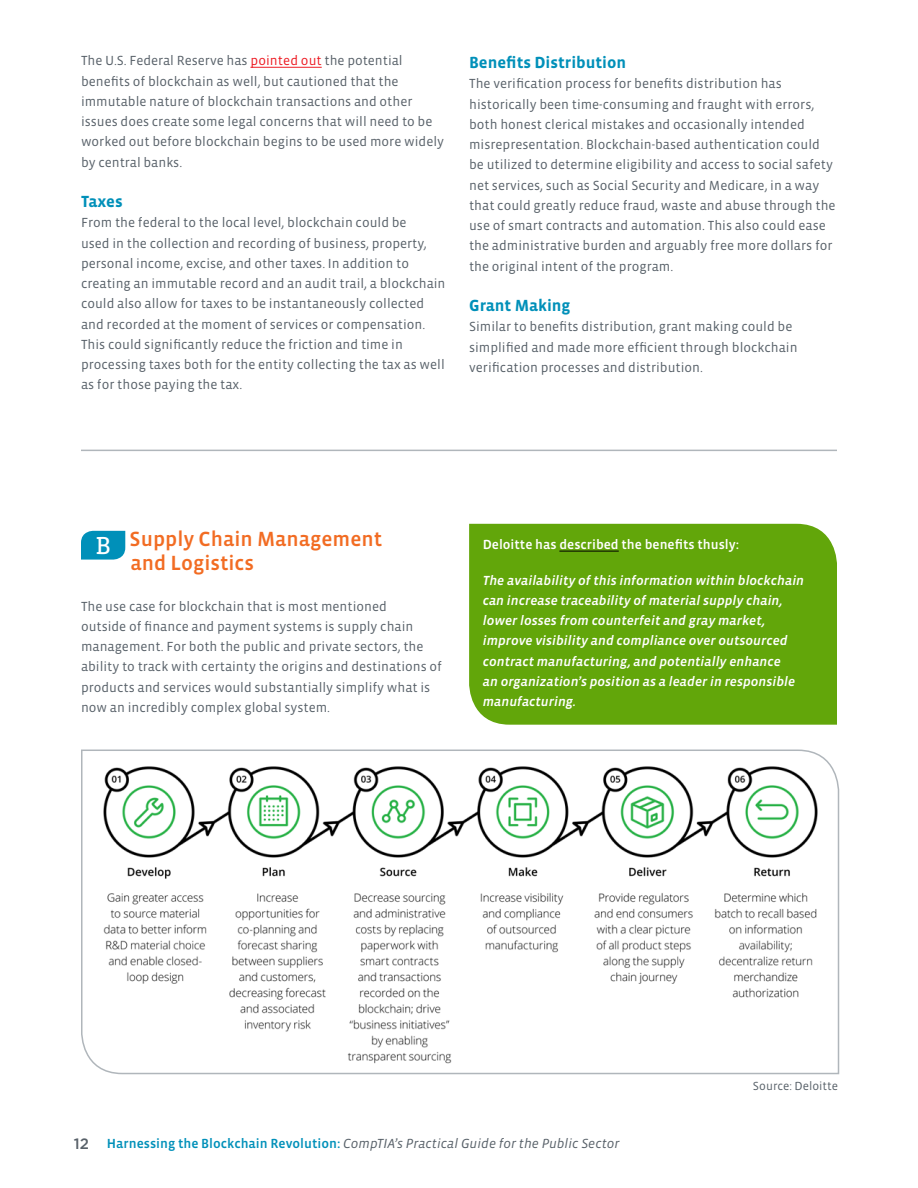
<style>
.page{position:relative;width:918px;height:1188px;background:#fff}
.page>*{position:absolute;margin:0;border:0;box-sizing:border-box;transform-origin:0 0}
.t1{font:25.05px "Vista Slab OTCE";color:#fff}
.t2{font:500 21px/24px "Vista Sans OTCE";color:#f26c23}
.t3{font:700 16.5px "Vista Sans OTCE";color:#0090b9}
.t4{font:13.5px/20.2px "Vista Sans OTCE";color:#586169}
.t5{font:italic 500 13.5px/20.2px "Vista Sans OTCE";color:#fff}
.t6{font:italic 13.5px "Vista Sans OTCE";color:#586169}
.t7{font:500 13.5px "Vista Sans OTCE";color:#fff}
.t8{font:12px "Vista Sans OTCE";color:#586169}
.s1{color:#ed1c24}
.s2{font-family:"Gotham";font-weight:500;font-style:normal;font-size:15px}
.s3{font-weight:500;font-style:normal;color:#0090b9}
</style>
<div class="page">
<hr style="left:250px;top:67px;width:72px;height:1px;background:#ed1c24">
<svg style="left:81px;top:531px;width:44px;height:29px"></svg>
<div style="left:469px;top:524px;width:368px;height:201px;background:#62a60a"></div>
<hr style="left:559px;top:551px;width:60px;height:1px;background:#000">
<svg style="left:81px;top:749px;width:759px;height:326px"></svg>
<hr style="left:81px;top:450px;width:756px;height:1px;background:#b0b6bb">
<p class="t4" style="left:81px;top:51px;width:365px">The U.S. Federal Reserve has <span class="s1">pointed out</span> the potential benefits of blockchain as well, but cautioned that the immutable nature of blockchain transactions and other issues does create some legal concerns that will need to be worked out before blockchain begins to be used more widely by central banks.</p>
<p class="t3" style="left:81px;top:192px;width:43px">Taxes</p>
<p class="t4" style="left:81px;top:213px;width:366px">From the federal to the local level, blockchain could be<br>used in the collection and recording of business, property, personal income, excise, and other taxes. In addition to creating an immutable record and an audit trail, a blockchain could also allow for taxes to be instantaneously collected and recorded at the moment of services or compensation.<br>This could significantly reduce the friction and time in processing taxes both for the entity collecting the tax as well as for those paying the tax.</p>
<p class="t3" style="left:469px;top:53px;width:159px">Benefits Distribution</p>
<p class="t4" style="left:469px;top:73px;width:368px">The verification process for benefits distribution has historically been time-consuming and fraught with errors, both honest clerical mistakes and occasionally intended misrepresentation. Blockchain-based authentication could be utilized to determine eligibility and access to social safety net services, such as Social Security and Medicare, in a way that could greatly reduce fraud, waste and abuse through the use of smart contracts and automation. This also could ease the administrative burden and arguably free more dollars for the original intent of the program.</p>
<p class="t3" style="left:469px;top:296px;width:103px">Grant Making</p>
<p class="t4" style="left:469px;top:316px;width:330px">Similar to benefits distribution, grant making could be simplified and made more efficient through blockchain verification processes and distribution.</p>
<p class="t1" style="left:95px;top:531px;width:17px">B</p>
<p class="t2" style="left:130px;top:527px;width:254px">Supply Chain Management and Logistics</p>
<p class="t4" style="left:81px;top:596px;width:363px">The use case for blockchain that is most mentioned<br>outside of finance and payment systems is supply chain management. For both the public and private sectors, the ability to track with certainty the origins and destinations of products and services would substantially simplify what is now an incredibly complex global system.</p>
<p class="t7" style="left:483px;top:537px;width:258px">Deloitte has described the benefits thusly:</p>
<p class="t5" style="left:483px;top:570px;width:323px">The availability of this information within blockchain can increase traceability of material supply chain, lower losses from counterfeit and gray market, improve visibility and compliance over outsourced contract manufacturing, and potentially enhance<br>an organization’s position as a leader in responsible manufacturing.</p>
<p class="t8" style="left:753px;top:1079px;width:87px">Source: Deloitte</p>
<p class="t6" style="left:74px;top:1136px;width:547px"><span class="s2">12</span> <span class="s3">Harnessing the Blockchain Revolution:</span> CompTIA’s Practical Guide for the Public Sector</p>
</div>
